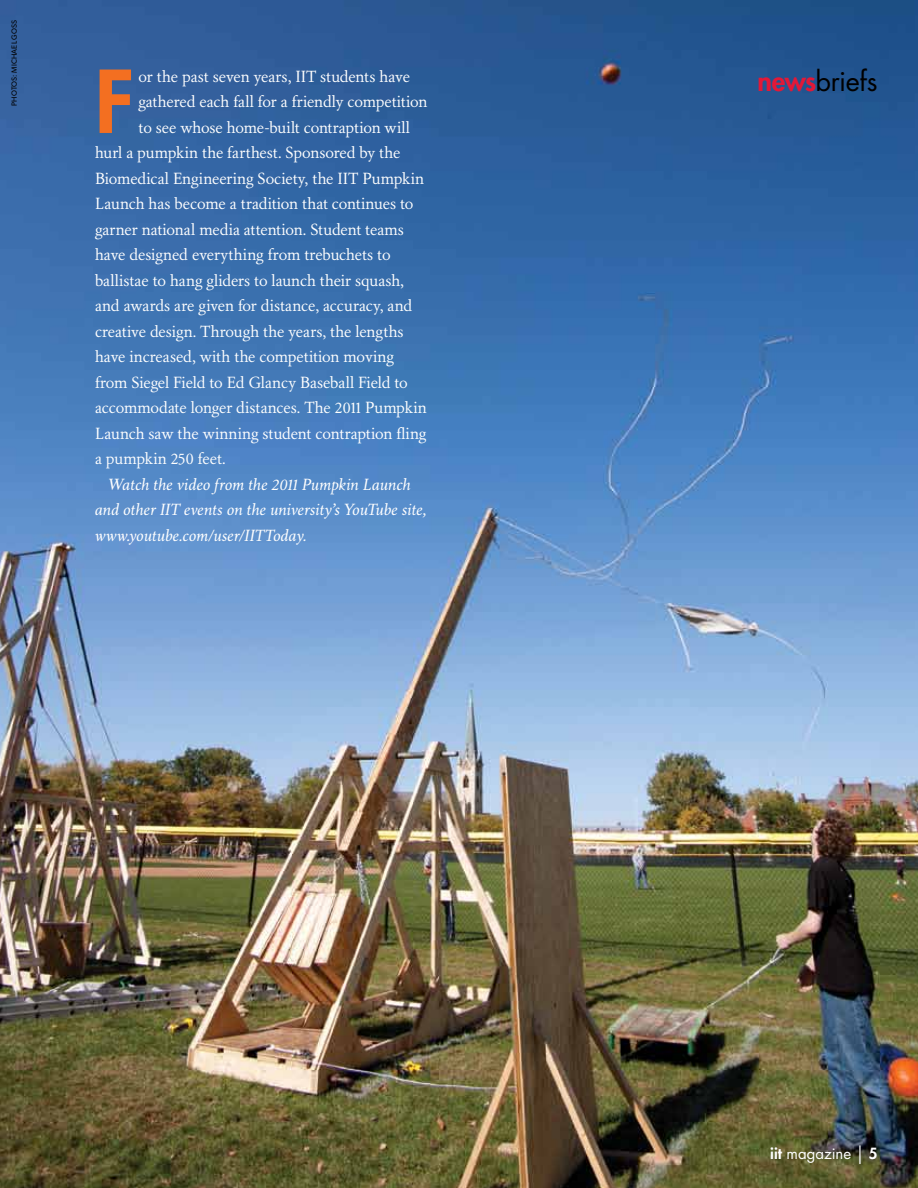
<style>
.page{position:relative;width:918px;height:1188px;background:#fff}
.page>*{position:absolute;margin:0;border:0;box-sizing:border-box;transform-origin:0 0}
.t1{font:800 84.15px "Futura";color:#f36f21}
.t2{font:27px "Futura";letter-spacing:-.015em;color:#000}
.t3{font:16.5px "Aragon";letter-spacing:-.005em;color:#fff}
.t4{font:italic 16.5px "Aragon";letter-spacing:-.005em;color:#fff}
.t5{font:15px "Futura";color:#fff}
.t6{font:7.5px "Gibson";letter-spacing:.02em;color:#000}
.s1{font-weight:800;color:#e31837}
.s2{font-weight:800}
.s3{font-size:22.5px}
</style>
<div class="page">
<img style="left:0;top:0;width:918px;height:1188px">
<p class="t6" style="left:10px;top:106px;width:87px;rotate:-90deg">Photos: Mich ael Goss</p>
<p class="t1" style="left:95px;top:46px;width:40px">F</p>
<p class="t3" style="left:139px;top:66px;width:273px">or the past seven years, IIT students have</p>
<p class="t3" style="left:139px;top:91px;width:290px">gathered each fall for a friendly competition</p>
<p class="t3" style="left:139px;top:117px;width:273px">to see whose home-built contraption will</p>
<p class="t3" style="left:95px;top:142px;width:307px">hurl a pumpkin the farthest. Sponsored by the</p>
<p class="t3" style="left:95px;top:167px;width:331px">Biomedical Engineering Society, the IIT Pumpkin</p>
<p class="t3" style="left:95px;top:193px;width:320px">Launch has become a tradition that continues to</p>
<p class="t3" style="left:95px;top:218px;width:310px">garner national media attention. Student teams</p>
<p class="t3" style="left:95px;top:244px;width:297px">have designed everything from trebuchets to</p>
<p class="t3" style="left:95px;top:269px;width:311px">ballistae to hang gliders to launch their squash,</p>
<p class="t3" style="left:95px;top:295px;width:319px">and awards are given for distance, accuracy, and</p>
<p class="t3" style="left:95px;top:320px;width:310px">creative design. Through the years, the lengths</p>
<p class="t3" style="left:95px;top:346px;width:300px">have increased, with the competition moving</p>
<p class="t3" style="left:95px;top:371px;width:314px">from Siegel Field to Ed Glancy Baseball Field to</p>
<p class="t3" style="left:95px;top:397px;width:333px">accommodate longer distances. The 2011 Pumpkin</p>
<p class="t3" style="left:95px;top:422px;width:333px">Launch saw the winning student contraption fling</p>
<p class="t3" style="left:95px;top:448px;width:132px">a pumpkin 250 feet.</p>
<p class="t4" style="left:109px;top:473px;width:304px">Watch the video from the 2011 Pumpkin Launch</p>
<p class="t4" style="left:95px;top:499px;width:333px">and other IIT events on the university’s YouTube site,</p>
<p class="t4" style="left:95px;top:524px;width:213px">www.youtube.com/user/IITToday.</p>
<p class="t2" style="left:758px;top:62px;width:121px"><span class="s1">news</span>briefs</p>
<p class="t5" style="left:770px;top:1144px;width:109px"><span class="s2">iit</span> magazine <span class="s3">|</span> <span class="s2">5</span></p>
</div>
